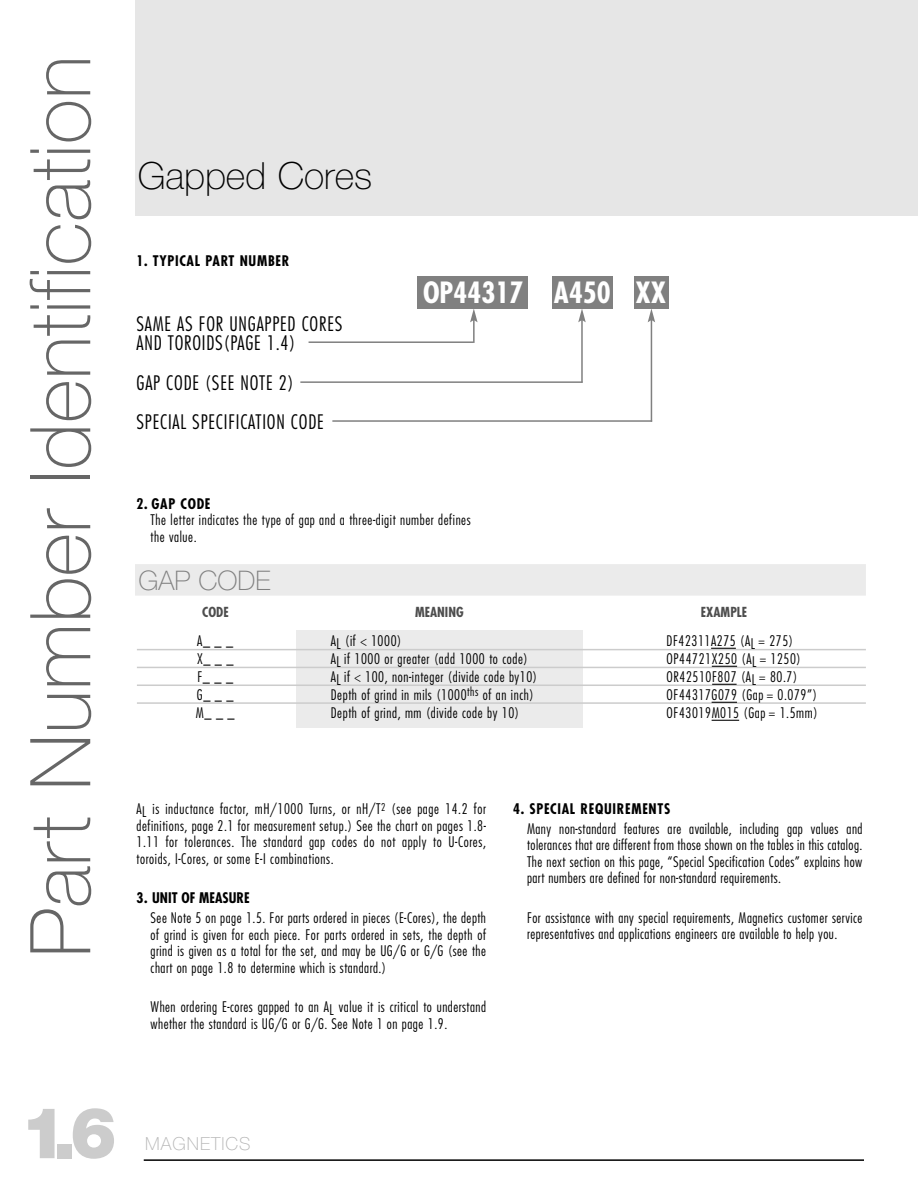
<style>
.page{position:relative;width:918px;height:1188px;background:#fff}
.page>*{position:absolute;margin:0;border:0;box-sizing:border-box;transform-origin:0 0}
.t1{font:100 84px "Helvetica Neue";color:#666}
.t2{font:900 70.8px "Helvetica Neue";color:#ccc}
.t3{font:100 37.5px "Helvetica Neue";color:#000}
.t4{font:700 condensed 28.5px "Futura";color:#fff}
.t5{font:100 27px "Helvetica Neue";color:#808080}
.t6{font:300 condensed 19.5px/19.8px "Futura";letter-spacing:.04em;color:#000}
.t7{font:100 18px "Helvetica Neue";letter-spacing:.055em;color:#b3b3b3}
.t8{font:300 condensed 14.25px/16.5px "Futura";letter-spacing:.04em;color:#000}
.t9{font:700 condensed 14.25px "Futura";letter-spacing:.05em;color:#000}
.t10{font:700 condensed 14.25px "Futura";color:#000}
.t11{font:700 condensed 13.5px "Futura";color:#4d4d4d}
</style>
<div class="page">
<hr style="left:144px;top:1159px;width:720px;height:2px;background:#000">
<div style="left:135px;top:0;width:783px;height:216px;background:#e6e6e6"></div>
<div style="left:418px;top:277px;width:110px;height:32px;background:#808080"></div>
<div style="left:552px;top:277px;width:61px;height:32px;background:#808080"></div>
<div style="left:634px;top:277px;width:35px;height:32px;background:#808080"></div>
<hr style="left:473px;top:320px;width:2px;height:23px;background:#808080">
<svg style="left:470px;top:309px;width:8px;height:13px"></svg>
<hr style="left:581px;top:320px;width:2px;height:63px;background:#808080">
<svg style="left:578px;top:309px;width:8px;height:13px"></svg>
<hr style="left:651px;top:320px;width:1px;height:102px;background:#808080">
<svg style="left:648px;top:309px;width:7px;height:13px"></svg>
<hr style="left:309px;top:341px;width:165px;height:2px;background:#808080">
<hr style="left:300px;top:381px;width:283px;height:2px;background:#808080">
<hr style="left:332px;top:420px;width:320px;height:2px;background:#808080">
<div style="left:296px;top:630px;width:287px;height:97px;background:#ebebeb"></div>
<hr style="left:137px;top:649px;width:729px;height:1px;background:#ccc">
<hr style="left:137px;top:667px;width:729px;height:1px;background:#ccc">
<hr style="left:137px;top:685px;width:729px;height:1px;background:#ccc">
<hr style="left:137px;top:702px;width:729px;height:2px;background:#ccc">
<svg style="left:711px;top:648px;width:25px;height:1px"></svg>
<svg style="left:712px;top:666px;width:25px;height:1px"></svg>
<svg style="left:712px;top:684px;width:25px;height:1px"></svg>
<svg style="left:712px;top:702px;width:25px;height:1px"></svg>
<svg style="left:712px;top:720px;width:27px;height:1px"></svg>
<div style="left:135px;top:564px;width:731px;height:32px;background:#ebebeb"></div>
<h1 class="t1" style="left:30px;top:958px;width:904px;rotate:-90deg">Part Number Identification</h1>
<h3 class="t3" style="left:138px;top:162px;width:236px">Gapped Cores</h3>
<p class="t9" style="left:136px;top:255px;width:154px">1. TYPICAL PART NUMBER</p>
<h3 class="t6" style="left:136px;top:315px;width:207px">SAME AS FOR UNGAPPED CORES<br>AND TOROIDS(PAGE 1.4)</h3>
<h3 class="t6" style="left:136px;top:364px;width:189px;line-height:39.5px">GAP CODE (SEE NOTE 2)<br>SPECIAL SPECIFICATION CODE</h3>
<h3 class="t4" style="left:423px;top:280px;width:245px">OP44317 A450 XX</h3>
<p class="t9" style="left:136px;top:497px;width:76px">2. GAP CODE</p>
<p class="t8" style="left:151px;top:513px;width:322px">The letter indicates the type of gap and a three-digit number defines the value.</p>
<h3 class="t5" style="left:138px;top:571px;width:134px">GAP CODE</h3>
<p class="t11" style="left:202px;top:606px;width:28px">CODE</p>
<p class="t11" style="left:415px;top:606px;width:50px">MEANING</p>
<p class="t11" style="left:701px;top:606px;width:48px">EXAMPLE</p>
<p class="t8" style="left:197px;top:632px;width:38px">A_ _ _</p>
<p class="t8" style="left:331px;top:634px;width:72px">AL (if &lt; 1000)</p>
<p class="t8" style="left:667px;top:634px;width:128px">DF42311A275 (AL = 275)</p>
<p class="t8" style="left:197px;top:650px;width:38px">X_ _ _</p>
<p class="t8" style="left:331px;top:652px;width:199px">AL if 1000 or greater (add 1000 to code)</p>
<p class="t8" style="left:667px;top:652px;width:136px">OP44721X250 (AL = 1250)</p>
<p class="t8" style="left:197px;top:668px;width:37px">F_ _ _</p>
<p class="t8" style="left:331px;top:670px;width:208px">AL if &lt; 100, non-integer (divide code by10)</p>
<p class="t8" style="left:667px;top:670px;width:132px">OR42510F807 (AL = 80.7)</p>
<p class="t8" style="left:197px;top:686px;width:38px">G_ _ _</p>
<p class="t8" style="left:331px;top:688px;width:204px">Depth of grind in mils (1000<sup>ths</sup> of an inch)</p>
<p class="t8" style="left:667px;top:688px;width:152px">OF44317G079 (Gap = 0.079”)</p>
<p class="t8" style="left:196px;top:704px;width:40px">M_ _ _</p>
<p class="t8" style="left:331px;top:706px;width:190px">Depth of grind, mm (divide code by 10)</p>
<p class="t8" style="left:667px;top:706px;width:152px">OF43019M015 (Gap = 1.5mm)</p>
<p class="t8" style="left:136px;top:802px;width:351px;text-align:justify">AL is inductance factor, mH/1000 Turns, or nH/T<sup>2</sup> (see page 14.2 for definitions, page 2.1 for measurement setup.) See the chart on pages 1.8- 1.11 for tolerances. The standard gap codes do not apply to U-Cores, toroids, I-Cores, or some E-I combinations.</p>
<p class="t10" style="left:137px;top:892px;width:115px">3. UNIT OF MEASURE</p>
<p class="t8" style="left:151px;top:911px;width:337px;text-align:justify">See Note 5 on page 1.5. For parts ordered in pieces (E-Cores), the depth of grind is given for each piece. For parts ordered in sets, the depth of grind is given as a total for the set, and may be UG/G or G/G (see the chart on page 1.8 to determine which is standard.)</p>
<p class="t8" style="left:151px;top:1000px;width:337px">When ordering E-cores gapped to an AL value it is critical to understand whether the standard is UG/G or G/G. See Note 1 on page 1.9.</p>
<p class="t9" style="left:513px;top:802px;width:159px">4. SPECIAL REQUIREMENTS</p>
<p class="t8" style="left:527px;top:821px;width:337px;text-align:justify">Many non-standard features are available, including gap values and tolerances that are different from those shown on the tables in this catalog.<br>The next section on this page, “Special Specification Codes” explains how part numbers are defined for non-standard requirements.</p>
<p class="t8" style="left:527px;top:910px;width:337px">For assistance with any special requirements, Magnetics customer service representatives and applications engineers are available to help you.</p>
<h2 class="t2" style="left:20px;top:1108px;width:99px">1.6</h2>
<p class="t7" style="left:145px;top:1137px;width:107px">MAGNETICS</p>
</div>
